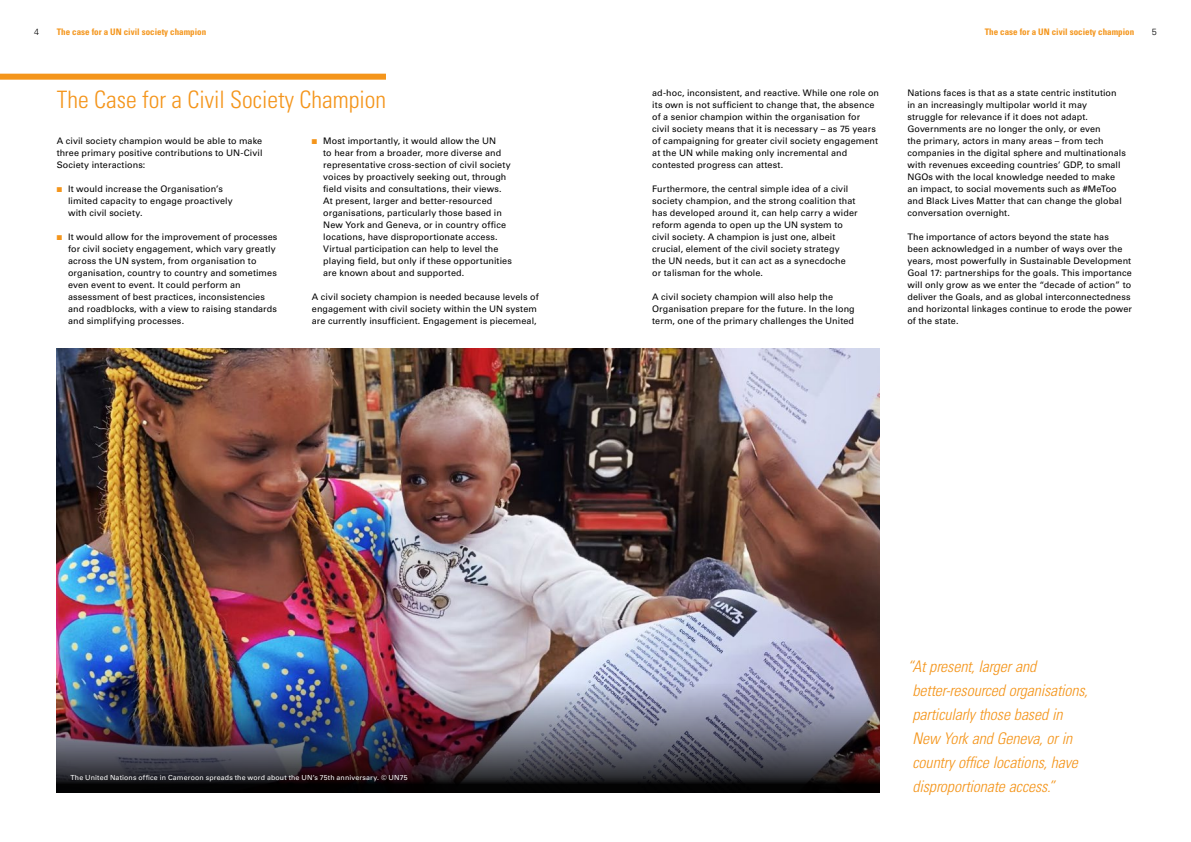
<style>
.page{position:relative;width:1191px;height:842px;background:#fff}
.page>*{position:absolute;margin:0;border:0;box-sizing:border-box;transform-origin:0 0}
.t1{font:300 condensed 24px "Univers LT Std";color:#f4951b}
.t2{font:italic 300 condensed 16px/24px "Univers LT Std";letter-spacing:-.01em;color:#f4951b}
.t3{font:9px/12px "Univers LT Std";letter-spacing:.01em;color:#000}
.t4{font:700 condensed 9px "Univers LT Std";color:#f4951b}
.t5{font:300 9px "Univers LT Std";color:#000}
.t6{font:7px "Univers LT Std";letter-spacing:.02em;color:#fff}
.s1{color:#f4951b}
</style>
<div class="page">
<div style="left:0;top:74px;width:386px;height:6px;background:#f4951b"></div>
<img style="left:57px;top:348px;width:822px;height:89px">
<img style="left:57px;top:437px;width:822px;height:355px">
<p class="t5" style="left:34px;top:26px;width:7px">4</p>
<p class="t4" style="left:57px;top:26px;width:151px">The case for a UN civil society champion</p>
<p class="t4" style="left:984px;top:26px;width:151px">The case for a UN civil society champion</p>
<p class="t5" style="left:1152px;top:26px;width:7px">5</p>
<h1 class="t1" style="left:57px;top:85px;width:331px">The Case for a Civil Society Champion</h1>
<p class="t3" style="left:57px;top:135px;width:207px;text-align:justify">A civil society champion would be able to make three primary positive contributions to UN-Civil Society interactions:</p>
<p class="t3" style="left:68px;top:183px;width:166px;text-indent:-11px"><span class="s1">■</span> It would increase the Organisation’s limited capacity to engage proactively with civil society.</p>
<p class="t3" style="left:68px;top:231px;width:211px;text-indent:-11px"><span class="s1">■</span> It would allow for the improvement of processes for civil society engagement, which vary greatly across the UN system, from organisation to organisation, country to country and sometimes even event to event. It could perform an assessment of best practices, inconsistencies and roadblocks, with a view to raising standards and simplifying processes.</p>
<p class="t3" style="left:323px;top:135px;width:190px;text-indent:-11px"><span class="s1">■</span> Most importantly, it would allow the UN<br>to hear from a broader, more diverse and representative cross-section of civil society voices by proactively seeking out, through field visits and consultations, their views.<br>At present, larger and better-resourced organisations, particularly those based in New York and Geneva, or in country office locations, have disproportionate access.<br>Virtual participation can help to level the playing field, but only if these opportunities are known about and supported.</p>
<p class="t3" style="left:312px;top:291px;width:228px">A civil society champion is needed because levels of engagement with civil society within the UN system are currently insufficient. Engagement is piecemeal,</p>
<p class="t3" style="left:652px;top:87px;width:228px">ad-hoc, inconsistent, and reactive. While one role on its own is not sufficient to change that, the absence of a senior champion within the organisation for civil society means that it is necessary – as 75 years of campaigning for greater civil society engagement at the UN while making only incremental and contested progress can attest.</p>
<p class="t3" style="left:652px;top:183px;width:207px">Furthermore, the central simple idea of a civil society champion, and the strong coalition that has developed around it, can help carry a wider reform agenda to open up the UN system to civil society. A champion is just one, albeit crucial, element of the civil society strategy<br>the UN needs, but it can act as a synecdoche<br>or talisman for the whole.</p>
<p class="t3" style="left:652px;top:291px;width:204px">A civil society champion will also help the<br>Organisation prepare for the future. In the long term, one of the primary challenges the United</p>
<p class="t3" style="left:907px;top:87px;width:220px">Nations faces is that as a state centric institution in an increasingly multipolar world it may<br>struggle for relevance if it does not adapt.<br>Governments are no longer the only, or even<br>the primary, actors in many areas – from tech companies in the digital sphere and multinationals with revenues exceeding countries’ GDP, to small NGOs with the local knowledge needed to make an impact, to social movements such as #MeToo and Black Lives Matter that can change the global conversation overnight.</p>
<p class="t3" style="left:907px;top:231px;width:226px">The importance of actors beyond the state has been acknowledged in a number of ways over the years, most powerfully in Sustainable Development Goal 17: partnerships for the goals. This importance will only grow as we enter the “decade of action” to deliver the Goals, and as global interconnectedness and horizontal linkages continue to erode the power of the state.</p>
<p class="t6" style="left:70px;top:773px;width:339px">The United Nations office in Cameroon spreads the word about the UN’s 75th anniversary. © UN75</p>
<h2 class="t2" style="left:912px;top:655px;width:177px;text-indent:-5px">“At present, larger and better-resourced organisations, particularly those based in<br>New York and Geneva, or in country office locations, have disproportionate access.”</h2>
</div>
